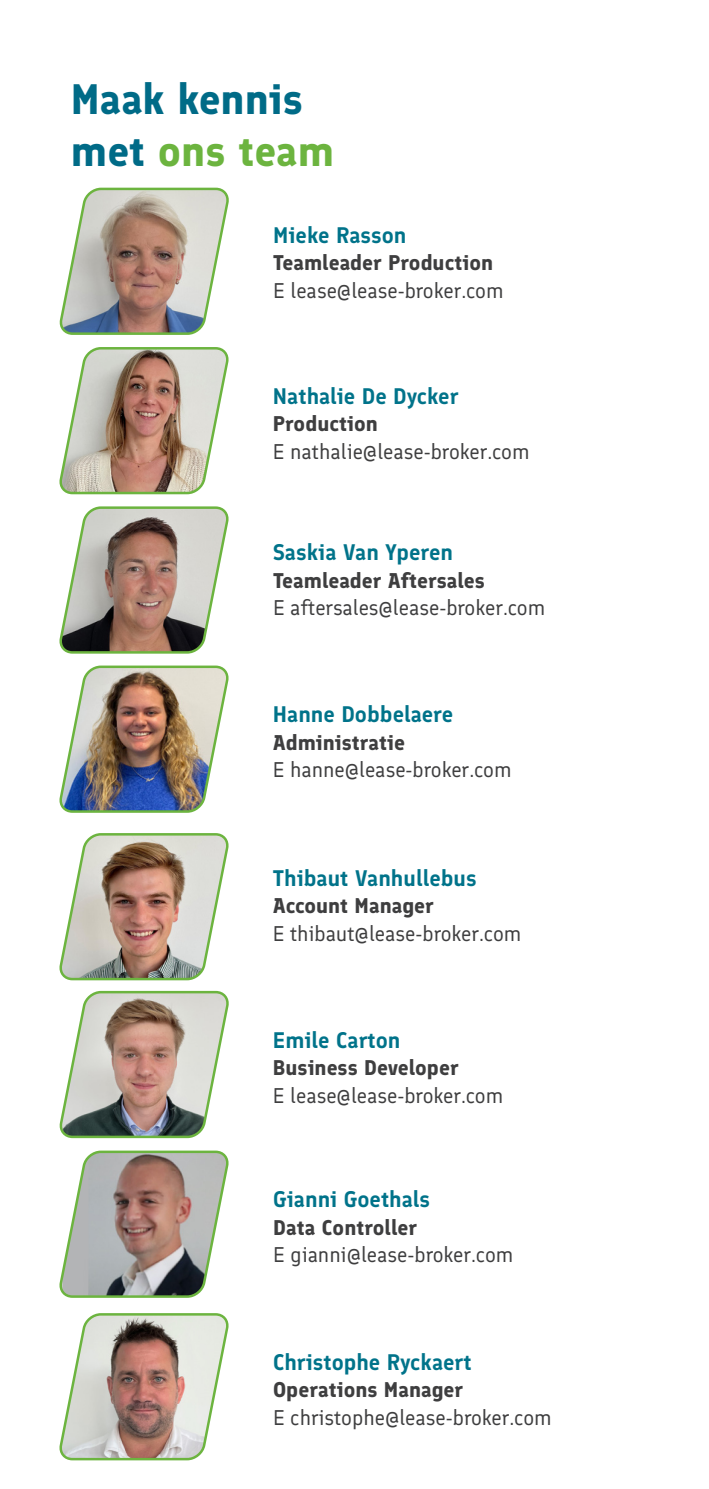
<style>
.page{position:relative;width:709px;height:1489px;background:#fff}
.page>*{position:absolute;margin:0;border:0;box-sizing:border-box;transform-origin:0 0}
.t1{font:700 42.5px/51px "Finlandica";color:#006b87}
.t2{font:600 22.5px "Finlandica";color:#00738a}
.t3{font:21.25px/27.5px "Finlandica";color:#3e3e3f}
.s1{color:#6cb43f}
.s2{font-weight:700}
</style>
<div class="page">
<img style="left:59px;top:665px;width:170px;height:148px">
<svg style="left:59px;top:1150px;width:170px;height:148px;background:#ada79e"></svg>
<img style="left:59px;top:833px;width:170px;height:148px">
<svg style="left:59px;top:187px;width:170px;height:148px;background:#bab2a7"></svg>
<svg style="left:59px;top:990px;width:170px;height:149px;background:#bab3a7"></svg>
<svg style="left:59px;top:506px;width:170px;height:148px;background:#aea396"></svg>
<svg style="left:59px;top:1313px;width:170px;height:148px;background:#c5bcb0"></svg>
<img style="left:59px;top:347px;width:170px;height:148px">
<p class="t1" style="left:71px;top:75px;width:265px">Maak kennis met <span class="s1">ons team</span></p>
<p class="t2" style="left:273px;top:220px;width:135px">Mieke Rasson</p>
<p class="t3" style="left:273px;top:249px;width:232px"><span class="s2">Teamleader Production<br></span>E lease@lease-broker.com</p>
<p class="t2" style="left:273px;top:381px;width:187px">Nathalie De Dycker</p>
<p class="t3" style="left:273px;top:410px;width:258px"><span class="s2">Production<br></span>E nathalie@lease-broker.com</p>
<p class="t2" style="left:273px;top:537px;width:182px">Saskia Van Yperen</p>
<p class="t3" style="left:273px;top:566px;width:274px"><span class="s2">Teamleader Aftersales<br></span>E aftersales@lease-broker.com</p>
<p class="t2" style="left:273px;top:699px;width:182px">Hanne Dobbelaere</p>
<p class="t3" style="left:273px;top:729px;width:240px"><span class="s2">Administratie<br></span>E hanne@lease-broker.com</p>
<p class="t2" style="left:273px;top:863px;width:205px">Thibaut Vanhullebus</p>
<p class="t3" style="left:273px;top:892px;width:250px"><span class="s2">Account Manager<br></span>E thibaut@lease-broker.com</p>
<p class="t2" style="left:273px;top:1025px;width:129px">Emile Carton</p>
<p class="t3" style="left:273px;top:1054px;width:232px"><span class="s2">Business Developer<br></span>E lease@lease-broker.com</p>
<p class="t2" style="left:273px;top:1184px;width:158px">Gianni Goethals</p>
<p class="t3" style="left:273px;top:1213px;width:242px"><span class="s2">Data Controller<br></span>E gianni@lease-broker.com</p>
<p class="t2" style="left:273px;top:1347px;width:200px">Christophe Ryckaert</p>
<p class="t3" style="left:273px;top:1376px;width:280px"><span class="s2">Operations Manager<br></span>E christophe@lease-broker.com</p>
</div>
